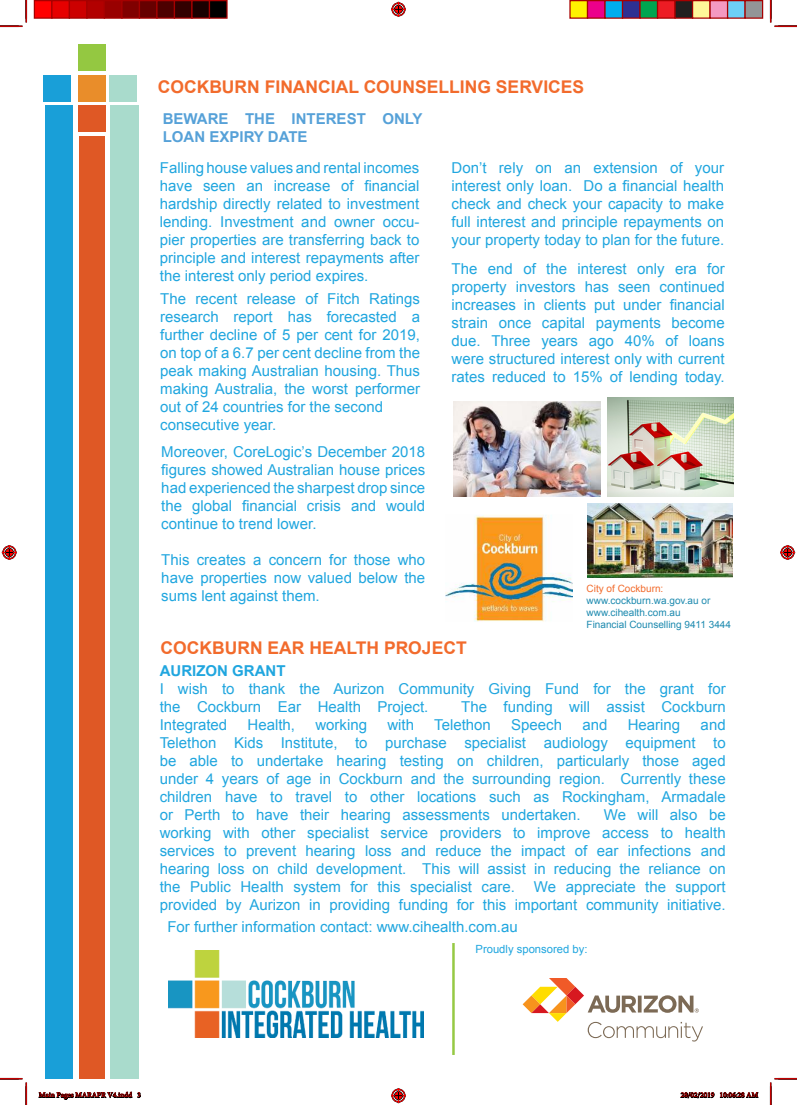
<style>
.page{position:relative;width:797px;height:1105px;background:#fff}
.page>*{position:absolute;margin:0;border:0;box-sizing:border-box;transform-origin:0 0}
.t1{font:700 17.5px "Arial";color:#f26b2c}
.t2{font:15px/18px "Arial";color:#20a6df;text-align:justify}
.t3{font:700 15px/18px "Arial";color:#56a1d8}
.t4{font:700 15px "Arial";color:#20a6df}
.t5{font:11.25px "Arial";color:#20a6df}
.t6{font:10px/12px "Arial";color:#1d8aaf}
.t7{font:10px "Arial";color:#f26b2c}
.t8{font:7.5px "Minion Pro";color:#f00}
</style>
<div class="page">
<div style="left:78px;top:75px;width:27px;height:27px;background:#e98d2a"></div>
<div style="left:43px;top:75px;width:28px;height:27px;background:#199fd8"></div>
<div style="left:78px;top:105px;width:27px;height:27px;background:#df5825"></div>
<div style="left:78px;top:44px;width:27px;height:27px;background:#94c841"></div>
<div style="left:109px;top:75px;width:28px;height:27px;background:#a9dbcc"></div>
<div style="left:45px;top:105px;width:27px;height:974px;background:#199fd8"></div>
<div style="left:80px;top:136px;width:25px;height:943px;background:#df5825"></div>
<div style="left:110px;top:105px;width:28px;height:974px;background:#a9dbcc"></div>
<img style="left:607px;top:397px;width:126px;height:100px">
<img style="left:453px;top:401px;width:147px;height:95px">
<hr style="left:452px;top:943px;width:2px;height:112px;background:#96c944">
<img style="left:445px;top:515px;width:127px;height:107px">
<svg style="left:522px;top:978px;width:181px;height:63px"></svg>
<img style="left:168px;top:950px;width:255px;height:88px">
<img style="left:587px;top:503px;width:145px;height:74px">
<svg style="left:0;top:0;width:27px;height:27px"></svg>
<svg style="left:0;top:1078px;width:27px;height:27px"></svg>
<svg style="left:770px;top:0;width:27px;height:27px"></svg>
<svg style="left:770px;top:1078px;width:27px;height:27px"></svg>
<svg style="left:391px;top:2px;width:15px;height:15px"></svg>
<svg style="left:391px;top:1088px;width:15px;height:15px"></svg>
<svg style="left:2px;top:545px;width:15px;height:15px"></svg>
<svg style="left:780px;top:545px;width:15px;height:15px"></svg>
<div style="left:34px;top:1px;width:18px;height:17px;background:#f00"></div>
<div style="left:34px;top:0;width:19px;height:19px;border:1px solid #a60000"></div>
<div style="left:52px;top:1px;width:17px;height:17px;background:#e60000"></div>
<div style="left:51px;top:0;width:19px;height:19px;border:1px solid #a60000"></div>
<div style="left:69px;top:1px;width:18px;height:17px;background:#c00"></div>
<div style="left:69px;top:0;width:19px;height:19px;border:1px solid #a60000"></div>
<div style="left:87px;top:1px;width:17px;height:17px;background:#b20000"></div>
<div style="left:86px;top:0;width:19px;height:19px;border:1px solid #a60000"></div>
<div style="left:104px;top:1px;width:18px;height:17px;background:#900"></div>
<div style="left:104px;top:0;width:19px;height:19px;border:1px solid #a60000"></div>
<div style="left:122px;top:1px;width:17px;height:17px;background:#800000"></div>
<div style="left:121px;top:0;width:19px;height:19px;border:1px solid #a60000"></div>
<div style="left:139px;top:1px;width:18px;height:17px;background:#600"></div>
<div style="left:139px;top:0;width:19px;height:19px;border:1px solid #a60000"></div>
<div style="left:157px;top:1px;width:17px;height:17px;background:#4d0000"></div>
<div style="left:156px;top:0;width:19px;height:19px;border:1px solid #a60000"></div>
<div style="left:174px;top:1px;width:18px;height:17px;background:#300"></div>
<div style="left:174px;top:0;width:19px;height:19px;border:1px solid #a60000"></div>
<div style="left:192px;top:1px;width:17px;height:17px;background:#1a0000"></div>
<div style="left:191px;top:0;width:19px;height:19px;border:1px solid #a60000"></div>
<div style="left:209px;top:1px;width:18px;height:17px;background:#000"></div>
<div style="left:209px;top:0;width:19px;height:19px;border:1px solid #a60000"></div>
<div style="left:570px;top:1px;width:17px;height:17px;background:#fff100"></div>
<div style="left:569px;top:0;width:19px;height:19px;border:1px solid #a60000"></div>
<div style="left:587px;top:1px;width:18px;height:17px;background:#ec008b"></div>
<div style="left:587px;top:0;width:18px;height:19px;border:1px solid #a60000"></div>
<div style="left:605px;top:1px;width:17px;height:17px;background:#00adef"></div>
<div style="left:604px;top:0;width:19px;height:19px;border:1px solid #a60000"></div>
<div style="left:622px;top:1px;width:18px;height:17px;background:#2e3092"></div>
<div style="left:622px;top:0;width:18px;height:19px;border:1px solid #a60000"></div>
<div style="left:640px;top:1px;width:17px;height:17px;background:#00a550"></div>
<div style="left:639px;top:0;width:19px;height:19px;border:1px solid #a60000"></div>
<div style="left:657px;top:1px;width:18px;height:17px;background:#ed1c24"></div>
<div style="left:657px;top:0;width:18px;height:19px;border:1px solid #a60000"></div>
<div style="left:675px;top:1px;width:17px;height:17px;background:#221f1f"></div>
<div style="left:674px;top:0;width:19px;height:19px;border:1px solid #a60000"></div>
<div style="left:692px;top:1px;width:18px;height:17px;background:#fff799"></div>
<div style="left:692px;top:0;width:18px;height:19px;border:1px solid #a60000"></div>
<div style="left:710px;top:1px;width:17px;height:17px;background:#f499c1"></div>
<div style="left:709px;top:0;width:19px;height:19px;border:1px solid #a60000"></div>
<div style="left:727px;top:1px;width:18px;height:17px;background:#6dcff6"></div>
<div style="left:727px;top:0;width:18px;height:19px;border:1px solid #a60000"></div>
<div style="left:745px;top:1px;width:17px;height:17px;background:#939597"></div>
<div style="left:744px;top:0;width:19px;height:19px;border:1px solid #a60000"></div>
<svg style="left:38px;top:1091px;width:103px;height:9px"></svg>
<svg style="left:680px;top:1092px;width:34px;height:6px"></svg>
<svg style="left:720px;top:1092px;width:38px;height:6px"></svg>
<p class="t1" style="left:158px;top:80px;width:428px">COCKBURN FINANCIAL COUNSELLING SERVICES</p>
<p class="t3" style="left:163px;top:111px;width:261px">BEWARE THE INTEREST ONLY<br>LOAN EXPIRY DATE</p>
<p class="t2" style="left:160px;top:160px;width:261px">Falling house values and rental incomes have seen an increase of financial hardship directly related to investment lending. Investment and owner occu&shy;pier properties are transferring back to principle and interest repayments after the interest only period expires.</p>
<p class="t2" style="left:160px;top:292px;width:261px;text-align:left">The recent release of Fitch Ratings research report has forecasted a further decline of 5 per cent for 2019, on top of a 6.7 per cent decline from the peak making Australian housing. Thus making Australia, the worst performer out of 24 countries for the second consecutive year.</p>
<p class="t2" style="left:161px;top:444px;width:265px">Moreover, CoreLogic’s December 2018 figures showed Australian house prices had experienced the sharpest drop since the global financial crisis and would continue to trend lower.</p>
<p class="t2" style="left:161px;top:552px;width:265px">This creates a concern for those who have properties now valued below the sums lent against them.</p>
<p class="t2" style="left:451px;top:160px;width:274px">Don’t rely on an extension of your interest only loan. Do a financial health check and check your capacity to make full interest and principle repayments on your property today to plan for the future.</p>
<p class="t2" style="left:451px;top:261px;width:275px">The end of the interest only era for property investors has seen continued increases in clients put under financial strain once capital payments become due. Three years ago 40% of loans were structured interest only with current rates reduced to 15% of lending today.</p>
<p class="t7" style="left:586px;top:585px;width:78px">City of Cockburn:</p>
<p class="t6" style="left:586px;top:596px;width:146px">www.cockburn.wa.gov.au or www.cihealth.com.au<br>Financial Counselling 9411 3444</p>
<p class="t1" style="left:161px;top:641px;width:307px">COCKBURN EAR HEALTH PROJECT</p>
<p class="t4" style="left:160px;top:665px;width:127px">AURIZON GRANT</p>
<p class="t2" style="left:160px;top:680px;width:567px">I wish to thank the Aurizon Community Giving Fund for the grant for the Cockburn Ear Health Project.</p>
<p class="t2" style="left:461px;top:699px;width:266px">The funding will assist Cockburn</p>
<p class="t2" style="left:160px;top:717px;width:69px">Integrated</p>
<p class="t2" style="left:247px;top:717px;width:49px">Health,</p>
<p class="t2" style="left:315px;top:717px;width:53px">working</p>
<p class="t2" style="left:387px;top:717px;width:28px">with</p>
<p class="t2" style="left:434px;top:717px;width:58px">Telethon</p>
<p class="t2" style="left:511px;top:717px;width:52px">Speech</p>
<p class="t2" style="left:582px;top:717px;width:27px">and</p>
<p class="t2" style="left:627px;top:717px;width:54px">Hearing</p>
<p class="t2" style="left:160px;top:717px;width:567px;text-indent:541px">and Telethon Kids Institute, to purchase specialist audiology equipment to be able to undertake hearing testing on children, particularly those aged under 4 years of age in Cockburn and the surrounding region. Currently these children have to travel to other locations such as Rockingham, Armadale or Perth to have their hearing assessments undertaken.</p>
<p class="t2" style="left:160px;top:807px;width:567px;text-indent:444px">We will also be working with other specialist service providers to improve access to health services to prevent hearing loss and reduce the impact of ear infections and hearing loss on child development. This will assist in reducing the reliance on the Public Health system for this specialist care.</p>
<p class="t2" style="left:160px;top:879px;width:567px;text-align:right">We appreciate the support<br>provided by Aurizon in providing funding for this important community initiative.</p>
<p class="t2" style="left:167px;top:919px;width:352px">For further information contact: www.cihealth.com.au</p>
<p class="t5" style="left:475px;top:944px;width:113px">Proudly sponsored by:</p>
<p class="t8" style="left:39px;top:1092px;width:104px">Main Pages MARAPR V4.indd 3</p>
<p class="t8" style="left:680px;top:1092px;width:79px">28/02/2019 10:06:28 AM</p>
</div>
